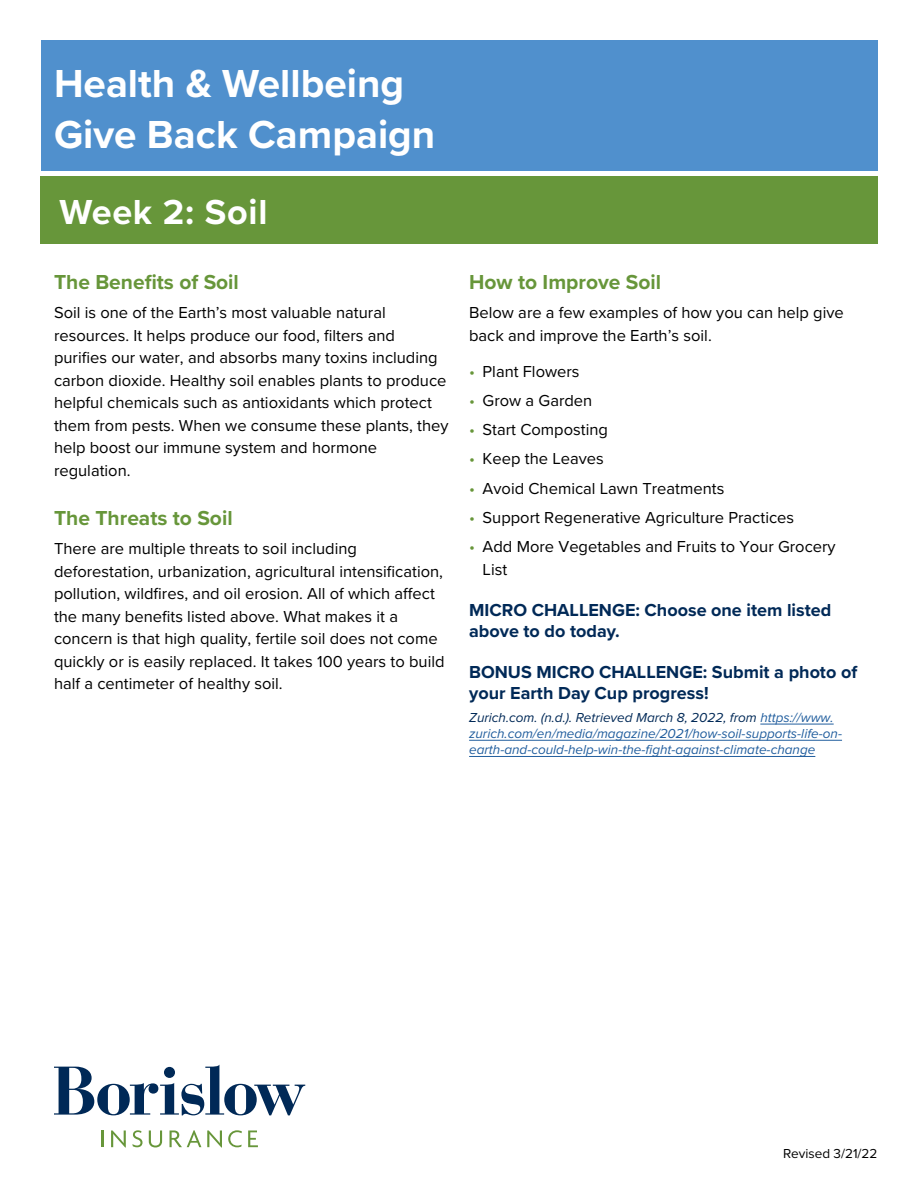
<style>
.page{position:relative;width:918px;height:1188px;background:#fff}
.page>*{position:absolute;margin:0;border:0;box-sizing:border-box;transform-origin:0 0}
.t1{font:700 40.5px/51px "Proxima Nova";color:#fff}
.t2{font:700 36px "Proxima Nova";letter-spacing:.02em;color:#fff}
.t3{font:700 21px "Proxima Nova";color:#67963a}
.t4{font:700 18px/21px "Proxima Nova";color:#002957}
.t5{font:16.5px/22.5px "Proxima Nova";color:#000}
.t6{font:italic 13.5px/16.2px "Proxima Nova";color:#215e9e}
.t7{font:13.5px "Proxima Nova";color:#000}
.s1{color:#67963a}
.s2{color:#002957}
</style>
<div class="page">
<div style="left:41px;top:177px;width:837px;height:67px;background:#67963a"></div>
<div style="left:41px;top:40px;width:837px;height:131px;background:#5090cd"></div>
<hr style="left:760px;top:724px;width:74px;height:1px;background:#215e9e">
<hr style="left:469px;top:740px;width:373px;height:1px;background:#215e9e">
<hr style="left:469px;top:756px;width:346px;height:1px;background:#215e9e">
<svg style="left:101px;top:1131px;width:2px;height:16px"></svg>
<svg style="left:111px;top:1131px;width:15px;height:17px"></svg>
<svg style="left:132px;top:1130px;width:11px;height:17px"></svg>
<svg style="left:149px;top:1130px;width:13px;height:17px"></svg>
<svg style="left:170px;top:1130px;width:31px;height:17px"></svg>
<svg style="left:207px;top:1131px;width:15px;height:17px"></svg>
<svg style="left:228px;top:1130px;width:14px;height:17px"></svg>
<svg style="left:248px;top:1131px;width:10px;height:16px"></svg>
<svg style="left:54px;top:1065px;width:251px;height:50px"></svg>
<h1 class="t1" style="left:54px;top:60px;width:383px">Health &amp; Wellbeing<br>Give Back Campaign</h1>
<h2 class="t2" style="left:59px;top:197px;width:210px">Week 2: Soil</h2>
<p class="t3" style="left:54px;top:273px;width:186px">The Benefits of Soil</p>
<p class="t5" style="left:54px;top:302px;width:396px">Soil is one of the Earth’s most valuable natural resources. It helps produce our food, filters and purifies our water, and absorbs many toxins including carbon dioxide. Healthy soil enables plants to produce helpful chemicals such as antioxidants which protect them from pests. When we consume these plants, they help boost our immune system and hormone regulation.</p>
<p class="t3" style="left:54px;top:509px;width:180px">The Threats to Soil</p>
<p class="t5" style="left:54px;top:538px;width:392px">There are multiple threats to soil including deforestation, urbanization, agricultural intensification, pollution, wildfires, and oil erosion. All of which affect the many benefits listed above. What makes it a concern is that high quality, fertile soil does not come quickly or is easily replaced. It takes 100 years to build half a centimeter of healthy soil.</p>
<p class="t3" style="left:469px;top:273px;width:194px">How to Improve Soil</p>
<p class="t5" style="left:469px;top:302px;width:376px">Below are a few examples of how you can help give back and improve the Earth’s soil.</p>
<p class="t5" style="left:469px;top:361px;width:112px"><span class="s1">•</span> Plant Flowers</p>
<p class="t5" style="left:469px;top:390px;width:125px"><span class="s1">•</span> Grow a Garden</p>
<p class="t5" style="left:469px;top:419px;width:140px"><span class="s1">•</span> Start Composting</p>
<p class="t5" style="left:469px;top:448px;width:136px"><span class="s1">•</span> Keep the Leaves</p>
<p class="t5" style="left:469px;top:478px;width:257px"><span class="s1">•</span> Avoid Chemical Lawn Treatments</p>
<p class="t5" style="left:469px;top:507px;width:327px"><span class="s1">•</span> Support Regenerative Agriculture Practices</p>
<p class="t5" style="left:483px;top:536px;width:355px;text-indent:-13px"><span class="s1">•</span> Add More Vegetables and Fruits to Your Grocery<br>List</p>
<p class="t4" style="left:469px;top:600px;width:364px">MICRO CHALLENGE: Choose one item listed above to do today.</p>
<p class="t4" style="left:469px;top:663px;width:390px">BONUS MICRO CHALLENGE: Submit a photo of your Earth Day Cup progress!</p>
<p class="t6" style="left:469px;top:710px;width:374px"><span class="s2">Zurich.com. (n.d.). Retrieved March 8, 2022, from</span> https://www. zurich.com/en/media/magazine/2021/how-soil-supports-life-on&shy;earth-and-could-help-win-the-fight-against-climate-change</p>
<p class="t7" style="left:783px;top:1148px;width:96px">Revised 3/21/22</p>
</div>
